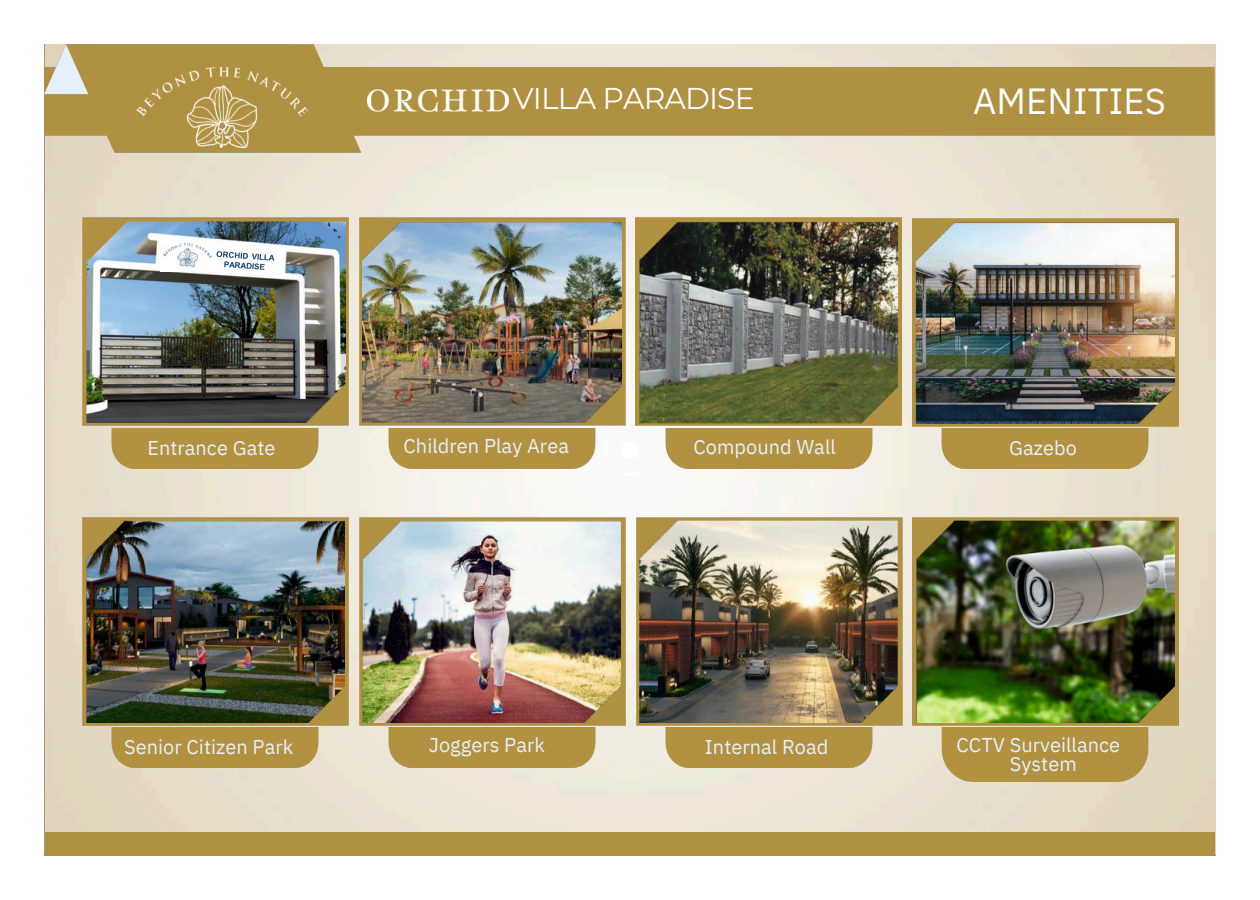
<style>
.page{position:relative;width:1260px;height:900px;background:#fff}
.page>*{position:absolute;margin:0;border:0;box-sizing:border-box;transform-origin:0 0}
.t1{font:36.25px "IBM Plex Sans";letter-spacing:.005em;color:#fff}
.t2{font:30px "Montserrat";letter-spacing:-.03em;color:#fff}
.t3{font:20px "IBM Plex Sans";letter-spacing:.005em;color:#e6f0fb}
</style>
<div class="page">
<img style="left:45px;top:159px;width:1171px;height:697px">
<div style="left:45px;top:832px;width:1170px;height:23px;background:#af9141"></div>
<img style="left:44px;top:44px;width:1172px;height:115px">
<img style="left:367px;top:89px;width:142px;height:23px">
<img style="left:136px;top:67px;width:172px;height:80px">
<img style="left:76px;top:211px;width:555px;height:221px">
<img style="left:76px;top:511px;width:833px;height:220px">
<img style="left:363px;top:221px;width:259px;height:202px">
<img style="left:636px;top:218px;width:266px;height:208px">
<img style="left:912px;top:218px;width:267px;height:209px">
<img style="left:640px;top:221px;width:535px;height:203px">
<img style="left:86px;top:521px;width:259px;height:201px">
<img style="left:912px;top:517px;width:267px;height:208px">
<img style="left:363px;top:521px;width:812px;height:201px">
<div style="left:112px;top:429px;width:207px;height:40px;background:#b29141"></div>
<div style="left:112px;top:727px;width:207px;height:41px;background:#b29141"></div>
<div style="left:388px;top:429px;width:208px;height:40px;background:#b29141"></div>
<div style="left:388px;top:727px;width:208px;height:41px;background:#b29141"></div>
<div style="left:665px;top:429px;width:207px;height:40px;background:#b29141"></div>
<div style="left:665px;top:727px;width:207px;height:41px;background:#b29141"></div>
<div style="left:942px;top:429px;width:207px;height:40px;background:#b29141"></div>
<div style="left:942px;top:727px;width:207px;height:55px;background:#b29141"></div>
<img style="left:86px;top:221px;width:259px;height:202px">
<img style="left:160px;top:243px;width:121px;height:28px">
<img style="left:211px;top:245px;width:69px;height:31px">
<p class="t3" style="left:147px;top:435px;width:130px">Entrance Gate</p>
<p class="t2" style="left:513px;top:80px;width:244px">VILLA PARADISE</p>
<p class="t1" style="left:973px;top:77px;width:194px">AMENITIES</p>
<p class="t3" style="left:404px;top:433px;width:167px">Children Play Area</p>
<p class="t3" style="left:693px;top:433px;width:144px">Compound Wall</p>
<p class="t3" style="left:1009px;top:435px;width:69px">Gazebo</p>
<p class="t3" style="left:124px;top:734px;width:171px">Senior Citizen Park</p>
<p class="t3" style="left:429px;top:732px;width:118px">Joggers Park</p>
<p class="t3" style="left:705px;top:734px;width:125px">Internal Road</p>
<p class="t3" style="left:956px;top:731px;width:165px">CCTV Surveillance</p>
<p class="t3" style="left:1010px;top:751px;width:68px">System</p>
</div>
